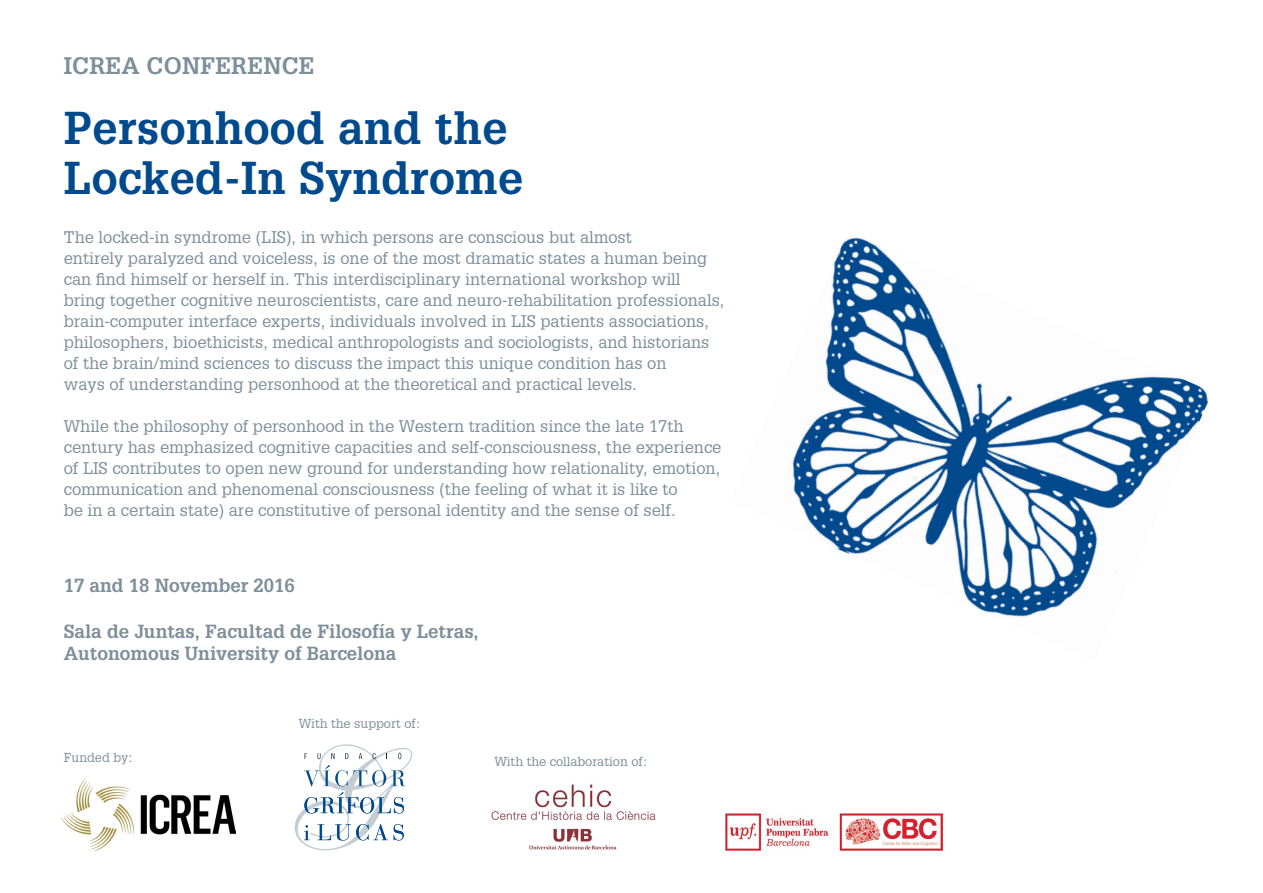
<style>
.page{position:relative;width:1263px;height:893px;background:#fff}
.page>*{position:absolute;margin:0;border:0;box-sizing:border-box;transform-origin:0 0}
.t1{font:700 45px/49.5px "Glypha";letter-spacing:.01em;color:#004a8d}
.t2{font:700 23.4px "Glypha";letter-spacing:.01em;color:#7d8f9a}
.t3{font:700 18.6px/23px "Glypha LT Std";color:#7d8f9a}
.t4{font:16.5px/21px "Glypha";color:#7d8f9a}
.t5{font:12.75px "Glypha LT Std";color:#7d8f9a}
</style>
<div class="page">
<svg style="left:295px;top:744px;width:118px;height:106px"></svg>
<img style="left:62px;top:779px;width:174px;height:71px">
<img style="left:491px;top:784px;width:165px;height:66px">
<img style="left:725px;top:814px;width:218px;height:36px">
<img style="left:792px;top:237px;width:417px;height:380px">
<h2 class="t2" style="left:64px;top:51px;width:252px">ICREA CONFERENCE</h2>
<h1 class="t1" style="left:64px;top:103px;width:461px">Personhood and the<br>Locked-In Syndrome</h1>
<p class="t4" style="left:64px;top:226px;width:662px">The locked-in syndrome (LIS), in which persons are conscious but almost<br>entirely paralyzed and voiceless, is one of the most dramatic states a human being can find himself or herself in. This interdisciplinary international workshop will bring together cognitive neuroscientists, care and neuro-rehabilitation professionals, brain-computer interface experts, individuals involved in LIS patients associations, philosophers, bioethicists, medical anthropologists and sociologists, and historians of the brain/mind sciences to discuss the impact this unique condition has on<br>ways of understanding personhood at the theoretical and practical levels.</p>
<p class="t4" style="left:64px;top:415px;width:659px">While the philosophy of personhood in the Western tradition since the late 17th century has emphasized cognitive capacities and self-consciousness, the experience of LIS contributes to open new ground for understanding how relationality, emotion, communication and phenomenal consciousness (the feeling of what it is like to<br>be in a certain state) are constitutive of personal identity and the sense of self.</p>
<p class="t3" style="left:64px;top:573px;width:232px">17 and 18 November 2016</p>
<p class="t3" style="left:64px;top:619px;width:416px">Sala de Juntas, Facultad de Filosofía y Letras,<br>Autonomous University of Barcelona</p>
<p class="t5" style="left:64px;top:749px;width:71px">Funded by:</p>
<p class="t5" style="left:299px;top:715px;width:124px">With the support of:</p>
<p class="t5" style="left:494px;top:754px;width:155px">With the collaboration of:</p>
</div>
